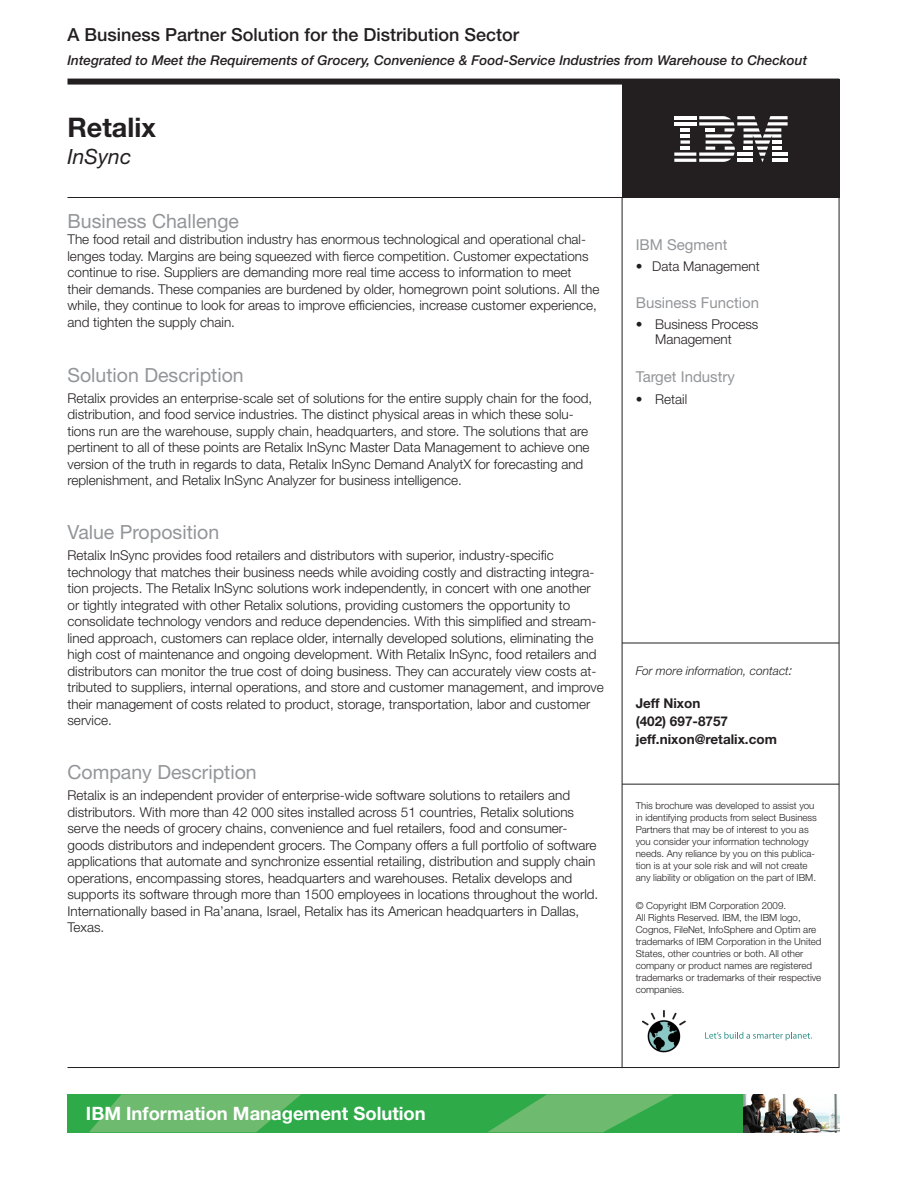
<style>
.page{position:relative;width:918px;height:1188px;background:#fff}
.page>*{position:absolute;margin:0;border:0;box-sizing:border-box;transform-origin:0 0}
.t1{font:700 27px "Helvetica Neue";color:#231f20}
.t2{font:italic 21px "Helvetica Neue";color:#231f20}
.Paragraph_Style_1{font:19.5px "Helvetica Neue LT Std";color:#939598}
.t3{font:700 18.45px "Helvetica Neue LT Std";color:#fff}
.t4{font:500 18px "Helvetica Neue LT Std";color:#231f20}
.Paragraph_Style_1-2{font:15px "Helvetica Neue LT Std";color:#939598}
.Paragraph_Style_1-3{font:300 13.5px/16.5px "Helvetica Neue";color:#231f20}
.t5{font:italic 500 13.5px "Helvetica Neue";color:#231f20}
.t6{font:700 13.5px "Helvetica Neue";color:#231f20}
.t7{font:700 13.5px "Helvetica Neue LT Std";color:#231f20}
.t8{font:italic 300 12px "Helvetica Neue";color:#231f20}
.Paragraph_Style_1-4{font:300 9.75px/12px "Helvetica Neue";color:#231f20}
.s1{font-size:13.5px}
</style>
<div class="page">
<div style="left:622px;top:79px;width:217px;height:119px;background:#231f20"></div>
<svg style="left:674px;top:116px;width:114px;height:46px"></svg>
<hr style="left:737px;top:159px;width:16px;height:3px;background:#fff">
<hr style="left:674px;top:159px;width:22px;height:3px;background:#fff">
<hr style="left:622px;top:784px;width:217px;height:1px;background:#231f20">
<hr style="left:622px;top:643px;width:217px;height:1px;background:#231f20">
<img style="left:642px;top:1011px;width:44px;height:42px">
<svg style="left:705px;top:1032px;width:107px;height:8px"></svg>
<div style="left:68px;top:1094px;width:676px;height:38px;background:#2eaa49"></div>
<svg style="left:89px;top:1094px;width:212px;height:38px"></svg>
<svg style="left:488px;top:1094px;width:185px;height:38px"></svg>
<img style="left:743px;top:1094px;width:96px;height:38px">
<div style="left:68px;top:79px;width:771px;height:6px;background:#231f20"></div>
<hr style="left:68px;top:197px;width:771px;height:1px;background:#231f20">
<hr style="left:68px;top:1067px;width:771px;height:1px;background:#231f20">
<hr style="left:622px;top:198px;width:1px;height:870px;background:#231f20">
<hr style="left:839px;top:198px;width:1px;height:870px;background:#231f20">
<p class="t4" style="left:68px;top:24px;width:453px">A Business Partner Solution for the Distribution Sector</p>
<p class="t5" style="left:68px;top:52px;width:741px">Integrated to Meet the Requirements of Grocery, Convenience &amp; Food-Service Industries from Warehouse to Checkout</p>
<p class="t1" style="left:68px;top:110px;width:90px">Retalix</p>
<p class="t2" style="left:68px;top:144px;width:65px">InSync</p>
<p class="Paragraph_Style_1" style="left:68px;top:209px;width:173px">Business Challenge</p>
<p class="Paragraph_Style_1-3" style="left:68px;top:231px;width:533px">The food retail and distribution industry has enormous technological and operational chal&shy;lenges today. Margins are being squeezed with fierce competition. Customer expectations continue to rise. Suppliers are demanding more real time access to information to meet their demands. These companies are burdened by older, homegrown point solutions. All the while, they continue to look for areas to improve efficiencies, increase customer experience, and tighten the supply chain.</p>
<p class="Paragraph_Style_1" style="left:68px;top:363px;width:178px">Solution Description</p>
<p class="Paragraph_Style_1-3" style="left:68px;top:389px;width:526px">Retalix provides an enterprise-scale set of solutions for the entire supply chain for the food, distribution, and food service industries. The distinct physical areas in which these solu&shy;tions run are the warehouse, supply chain, headquarters, and store. The solutions that are pertinent to all of these points are Retalix InSync Master Data Management to achieve one version of the truth in regards to data, Retalix InSync Demand AnalytX for forecasting and replenishment, and Retalix InSync Analyzer for business intelligence.</p>
<p class="Paragraph_Style_1" style="left:68px;top:521px;width:153px">Value Proposition</p>
<p class="Paragraph_Style_1-3" style="left:68px;top:547px;width:538px">Retalix InSync provides food retailers and distributors with superior, industry-specific technology that matches their business needs while avoiding costly and distracting integra&shy;tion projects. The Retalix InSync solutions work independently, in concert with one another or tightly integrated with other Retalix solutions, providing customers the opportunity to consolidate technology vendors and reduce dependencies. With this simplified and stream&shy;lined approach, customers can replace older, internally developed solutions, eliminating the high cost of maintenance and ongoing development. With Retalix InSync, food retailers and distributors can monitor the true cost of doing business. They can accurately view costs at&shy;tributed to suppliers, internal operations, and store and customer management, and improve their management of costs related to product, storage, transportation, labor and customer service.</p>
<p class="Paragraph_Style_1" style="left:68px;top:761px;width:191px">Company Description</p>
<p class="Paragraph_Style_1-3" style="left:68px;top:787px;width:532px">Retalix is an independent provider of enterprise-wide software solutions to retailers and distributors. With more than 42 000 sites installed across 51 countries, Retalix solutions serve the needs of grocery chains, convenience and fuel retailers, food and consumer&shy;goods distributors and independent grocers. The Company offers a full portfolio of software applications that automate and synchronize essential retailing, distribution and supply chain operations, encompassing stores, headquarters and warehouses. Retalix develops and supports its software through more than 1500 employees in locations throughout the world.<br>Internationally based in Ra’anana, Israel, Retalix has its American headquarters in Dallas, Texas.</p>
<p class="Paragraph_Style_1-2" style="left:636px;top:236px;width:93px">IBM Segment</p>
<p class="Paragraph_Style_1-3" style="left:636px;top:257px;width:126px">• Data Management</p>
<p class="Paragraph_Style_1-2" style="left:636px;top:294px;width:125px">Business Function</p>
<p class="Paragraph_Style_1-3" style="left:636px;top:316px;width:124px">• Business Process</p>
<p class="Paragraph_Style_1-3" style="left:655px;top:331px;width:78px">Management</p>
<p class="Paragraph_Style_1-2" style="left:636px;top:367px;width:101px">Target Industry</p>
<p class="Paragraph_Style_1-3" style="left:636px;top:391px;width:53px">• Retail</p>
<p class="t8" style="left:636px;top:664px;width:158px">For more information, contact<span class="s1">:</span></p>
<p class="t6" style="left:636px;top:695px;width:66px">Jeff Nixon</p>
<p class="t6" style="left:636px;top:713px;width:94px">(402) 697-8757</p>
<p class="t7" style="left:636px;top:731px;width:143px">jeff.nixon@retalix.com</p>
<p class="Paragraph_Style_1-4" style="left:636px;top:799px;width:183px">This brochure was developed to assist you in identifying products from select Business Partners that may be of interest to you as you consider your information technology</p>
<p class="Paragraph_Style_1-4" style="left:636px;top:847px;width:182px">needs. Any reliance by you on this publica&shy;tion is at your sole risk and will not create any liability or obligation on the part of IBM.</p>
<p class="Paragraph_Style_1-4" style="left:636px;top:899px;width:187px">© Copyright IBM Corporation 2009.<br>All Rights Reserved. IBM, the IBM logo, Cognos, FileNet, InfoSphere and Optim are trademarks of IBM Corporation in the United States, other countries or both. All other company or product names are registered trademarks or trademarks of their respective companies.</p>
<p class="t3" style="left:86px;top:1102px;width:341px">IBM Information Management Solution</p>
</div>
